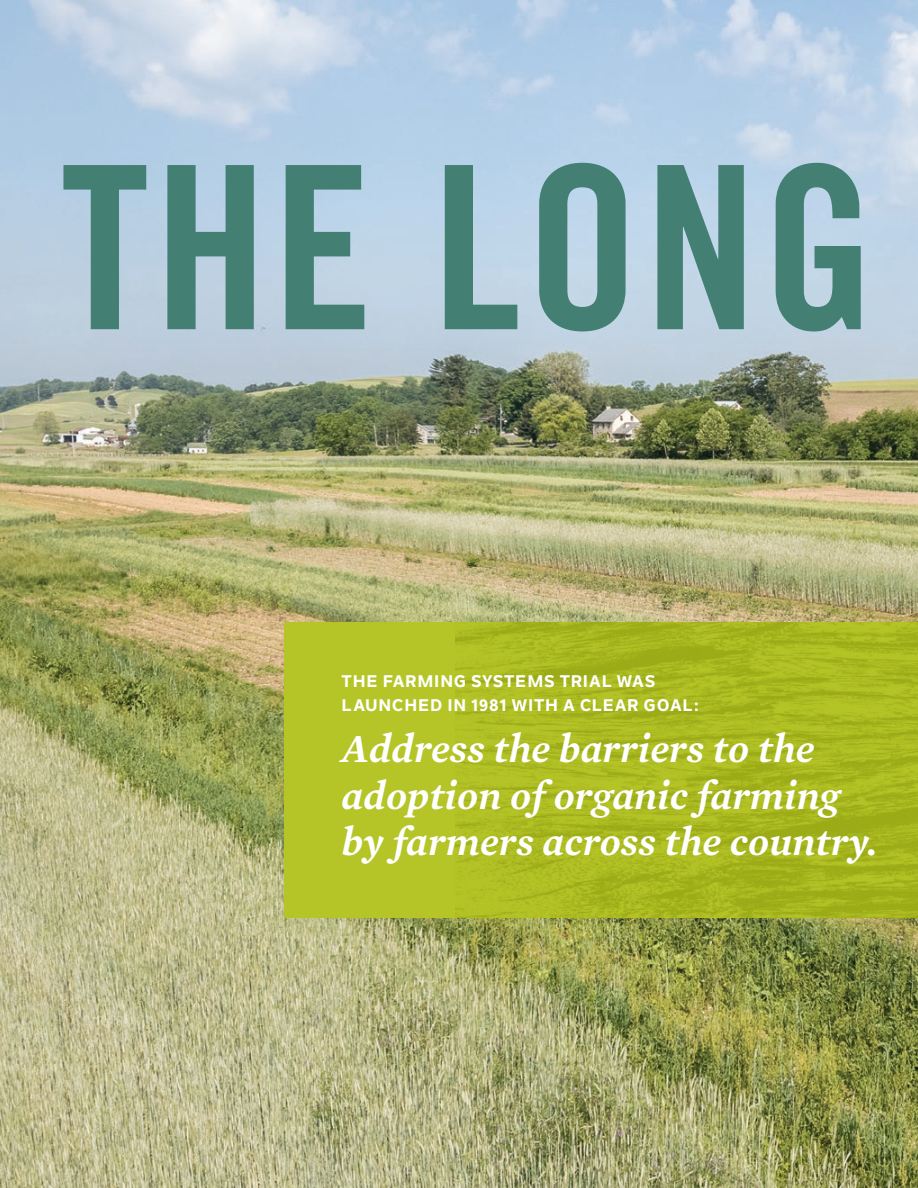
<style>
.page{position:relative;width:918px;height:1188px;background:#fff}
.page>*{position:absolute;margin:0;border:0;box-sizing:border-box;transform-origin:0 0}
.Chapter_Heading{font:227.4px "Trade Gothic LT Pro Bd Cn 20";letter-spacing:.02em;color:#447f74}
.t1{font:italic 600 40.35px/46.5px "Mercury Text G2";color:#fff}
.t2{font:800 16.65px/24px "Nolan Next";letter-spacing:.05em;color:#fff}
</style>
<div class="page">
<img style="left:0;top:0;width:918px;height:1188px">
<div style="left:285px;top:622px;width:633px;height:296px;background:#b5c527"></div>
<img style="left:456px;top:622px;width:462px;height:296px">
<p class="Chapter_Heading" style="left:61px;top:110px;width:816px">THE LONG</p>
<p class="t2" style="left:342px;top:669px;width:359px">THE FARMING SYSTEMS TRIAL WAS<br>LAUNCHED IN 1981 WITH A CLEAR GOAL:</p>
<p class="t1" style="left:342px;top:725px;width:537px">Address the barriers to the adoption of organic farming by farmers across the country.</p>
</div>
